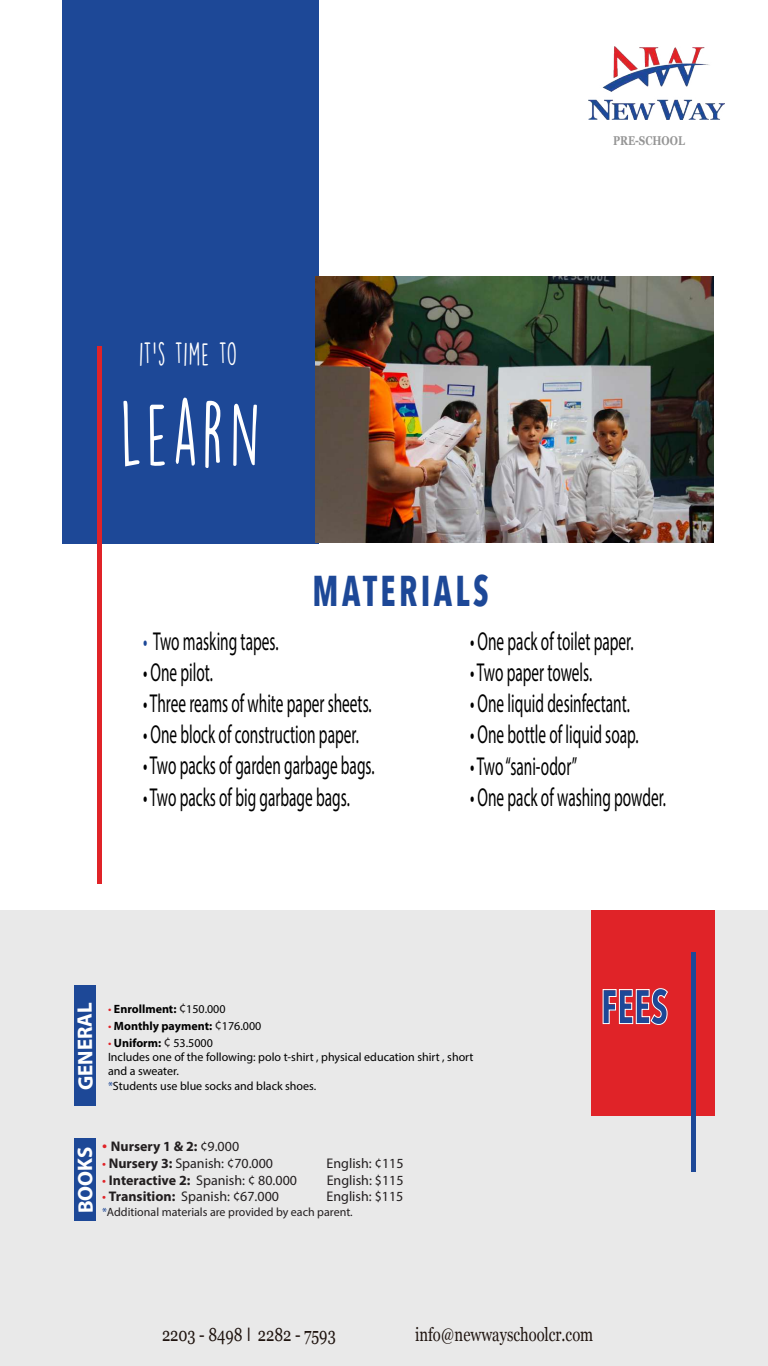
<style>
.page{position:relative;width:768px;height:1366px;background:#fff}
.page>*{position:absolute;margin:0;border:0;box-sizing:border-box;transform-origin:0 0}
.t1{font:81.8px "DK Lemon Yellow Sun";letter-spacing:.065em;color:#fff;scale:.79 1}
.t2{font:700 48px "Avenir Next Condensed";color:#1d4897;scale:.79 1}
.t3{font:700 43px "Avenir Next Condensed";letter-spacing:.1em;color:#1d4897;scale:.79 1}
.t4{font:29.6px "DK Lemon Yellow Sun";letter-spacing:.02em;color:#fff;scale:.79 1}
.t5{font:26px "Myriad Pro";color:#000;scale:.59 1}
.t6{font:700 21px "Myriad Pro";color:#fff}
.t7{font:18.8px "Georgia";color:#1f140f;scale:.79 1}
.t8{font:14px "Myriad Pro";color:#231f20}
.t9{font:700 14px "Myriad Pro";color:#231f20}
.t10{font:700 12.7px "Georgia";letter-spacing:-.005em;color:#959595;scale:.79 1}
.t11{font:12px/14.4px "Myriad Pro";color:#000}
.t12{font:12px "Myriad Pro";color:#231f20}
.t13{font:700 12px "Myriad Pro";color:#000}
.s1{color:#1d4897}
.s2{font-weight:400;color:#e02328}
.s3{font-weight:400;font-size:14px;color:#231f20}
.s4{font-weight:400}
.s5{color:#e02328}
.s6{font-weight:700}
.s7{font-size:14px;color:#231f20}
.s8{font-weight:400;font-size:18px;color:#e02328}
.s9{font-family:"Myriad Pro"}
</style>
<div class="page">
<div style="left:62px;top:0;width:257px;height:543px;background:#1d4897"></div>
<hr style="left:98px;top:347px;width:4px;height:537px;background:#e02328">
<img style="left:588px;top:47px;width:137px;height:73px">
<div style="left:0;top:910px;width:768px;height:456px;background:#e9e9e9"></div>
<div style="left:591px;top:910px;width:123px;height:205px;background:#e02328"></div>
<svg style="left:602px;top:988px;width:66px;height:37px"></svg>
<div style="left:691px;top:952px;width:5px;height:219px;background:#1d4897"></div>
<div style="left:74px;top:1138px;width:22px;height:83px;background:#1d4897"></div>
<div style="left:74px;top:985px;width:22px;height:121px;background:#1d4897"></div>
<img style="left:315px;top:276px;width:399px;height:267px">
<p class="t10" style="left:613px;top:133px;width:92px">PRE-SCHOOL</p>
<p class="t4" style="left:139px;top:336px;width:125px">IT’S TIME TO</p>
<h1 class="t1" style="left:120px;top:384px;width:179px">LEARN</h1>
<h3 class="t3" style="left:313px;top:564px;width:224px">MATERIALS</h3>
<p class="t5" style="left:143px;top:625px;width:231px"><span class="s1">•</span> Two masking tapes.</p>
<p class="t5" style="left:143px;top:656px;width:120px">• One pilot.</p>
<p class="t5" style="left:143px;top:687px;width:389px">• Three reams of white paper sheets.</p>
<p class="t5" style="left:143px;top:718px;width:367px">• One block of construction paper.</p>
<p class="t5" style="left:143px;top:750px;width:394px">• Two packs of garden garbage bags.</p>
<p class="t5" style="left:143px;top:781px;width:352px">• Two packs of big garbage bags.</p>
<p class="t5" style="left:470px;top:625px;width:279px">• One pack of toilet paper.</p>
<p class="t5" style="left:470px;top:656px;width:209px">• Two paper towels.</p>
<p class="t5" style="left:470px;top:688px;width:273px">• One liquid desinfectant.</p>
<p class="t5" style="left:470px;top:719px;width:287px">• One bottle of liquid soap.</p>
<p class="t5" style="left:470px;top:750px;width:183px">• Two “sani-odor”</p>
<p class="t5" style="left:470px;top:781px;width:334px">• One pack of washing powder.</p>
<p class="t6" style="left:72px;top:1091px;width:90px;rotate:-91deg">GENERAL</p>
<p class="t13" style="left:108px;top:1001px;width:119px"><span class="s2">•</span> Enrollment: <span class="s3">¢</span><span class="s4">150.000</span></p>
<p class="t13" style="left:108px;top:1018px;width:155px"><span class="s2">•</span> Monthly payment: <span class="s3">¢</span><span class="s4">176.000</span></p>
<p class="t11" style="left:108px;top:1035px;width:367px"><span class="s5">•</span> <span class="s6">Uniform:</span> <span class="s7">¢</span> 53.5000<br>Includes one of the following: polo t-shirt , physical education shirt , short and a sweater.</p>
<p class="t11" style="left:108px;top:1078px;width:210px"><span class="s1">*</span>Students use blue socks and black shoes.</p>
<p class="t6" style="left:72px;top:1214px;width:69px;rotate:-91deg">BOOKS</p>
<p class="t9" style="left:102px;top:1137px;width:139px"><span class="s8">•</span> Nursery 1 &amp; 2: <span class="s4">¢9.000</span></p>
<p class="t8" style="left:102px;top:1154px;width:173px"><span class="s5">•</span> <span class="s6">Nursery 3:</span> Spanish: ¢70.000</p>
<p class="t8" style="left:327px;top:1154px;width:78px">English: ¢115</p>
<p class="t8" style="left:102px;top:1171px;width:197px"><span class="s5">•</span> <span class="s6">Interactive 2:</span> Spanish: ¢ 80.000</p>
<p class="t8" style="left:327px;top:1171px;width:78px">English: $115</p>
<p class="t8" style="left:102px;top:1188px;width:179px"><span class="s5">•</span> <span class="s6">Transition:</span> Spanish: ¢67.000</p>
<p class="t8" style="left:327px;top:1188px;width:78px">English: $115</p>
<p class="t12" style="left:102px;top:1204px;width:252px"><span class="s1">*</span>Additional materials are provided by each parent.</p>
<h2 class="t2" style="left:601px;top:977px;width:87px">FEES</h2>
<p class="t7" style="left:162px;top:1324px;width:222px">2203 - 8498 <span class="s9">l</span> 2282 - 7593</p>
<p class="t7" style="left:415px;top:1324px;width:227px">info@newwayschoolcr.com</p>
</div>
